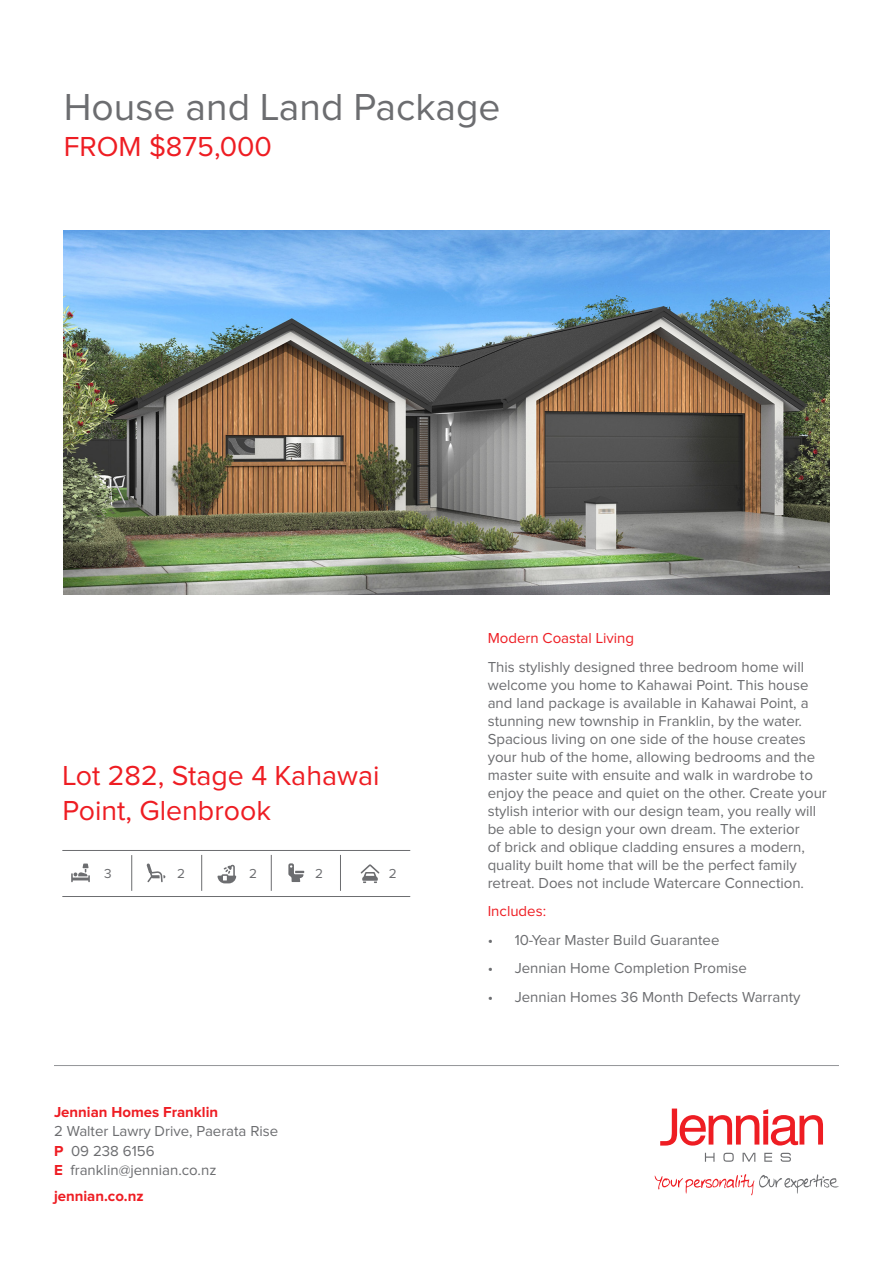
<style>
.page{position:relative;width:893px;height:1263px;background:#fff}
.page>*{position:absolute;margin:0;border:0;box-sizing:border-box;transform-origin:0 0}
.House_and_Land_Packa{font:39px "Proxima Nova";color:#6c6d70}
.Address{font:28.5px/34.5px "Proxima Nova";color:#ee1d23}
.Price{font:28.5px "Proxima Nova";color:#ee1d23}
.Body_Text_-_Discript{font:15px/18px "Proxima Nova";color:#6c6d70}
.t1{font:700 15px "Proxima Nova";color:#ee1d23}
.Body_Text_-_Discript-2{font:15px "Proxima Nova";color:#ee1d23}
.t2{font:13.5px "Proxima Nova";color:#6c6d70}
.s1{font-weight:700;color:#ee1d23}
</style>
<div class="page">
<svg style="left:218px;top:864px;width:18px;height:19px"></svg>
<svg style="left:361px;top:864px;width:18px;height:19px"></svg>
<svg style="left:288px;top:863px;width:16px;height:19px"></svg>
<hr style="left:131px;top:855px;width:1px;height:36px;background:#6c6d70">
<hr style="left:201px;top:855px;width:1px;height:36px;background:#6c6d70">
<hr style="left:271px;top:855px;width:1px;height:36px;background:#6c6d70">
<hr style="left:340px;top:855px;width:1px;height:36px;background:#6c6d70">
<hr style="left:62px;top:850px;width:348px;height:1px;background:#6c6d70">
<hr style="left:62px;top:896px;width:348px;height:1px;background:#6c6d70">
<svg style="left:71px;top:863px;width:19px;height:19px"></svg>
<svg style="left:147px;top:863px;width:18px;height:19px"></svg>
<img style="left:63px;top:230px;width:766px;height:364px">
<hr style="left:54px;top:1065px;width:785px;height:1px;background:#939598">
<svg style="left:660px;top:1108px;width:163px;height:37px"></svg>
<svg style="left:705px;top:1153px;width:9px;height:9px"></svg>
<svg style="left:723px;top:1153px;width:11px;height:9px"></svg>
<svg style="left:743px;top:1153px;width:12px;height:9px"></svg>
<svg style="left:764px;top:1153px;width:8px;height:9px"></svg>
<svg style="left:780px;top:1153px;width:11px;height:9px"></svg>
<svg style="left:655px;top:1174px;width:184px;height:21px"></svg>
<p class="House_and_Land_Packa" style="left:64px;top:89px;width:438px">House and Land Package</p>
<p class="Price" style="left:64px;top:133px;width:210px">FROM $875,000</p>
<p class="Address" style="left:62px;top:760px;width:319px">Lot 282, Stage 4 Kahawai<br>Point, Glenbrook</p>
<p class="t2" style="left:104px;top:867px;width:9px">3</p>
<p class="t2" style="left:177px;top:867px;width:9px">2</p>
<p class="t2" style="left:249px;top:867px;width:9px">2</p>
<p class="t2" style="left:315px;top:867px;width:9px">2</p>
<p class="t2" style="left:389px;top:867px;width:9px">2</p>
<p class="t1" style="left:54px;top:1105px;width:166px">Jennian Homes Franklin</p>
<p class="Body_Text_-_Discript" style="left:54px;top:1122px;width:226px;line-height:19.5px">2 Walter Lawry Drive, Paerata Rise<br><span class="s1">P</span> 09 238 6156</p>
<p class="Body_Text_-_Discript" style="left:54px;top:1162px;width:164px"><span class="s1">E</span> franklin@jennian.co.nz</p>
<p class="t1" style="left:54px;top:1189px;width:91px">jennian.co.nz</p>
<p class="Body_Text_-_Discript-2" style="left:488px;top:631px;width:148px">Modern Coastal Living</p>
<p class="Body_Text_-_Discript" style="left:488px;top:658px;width:341px">This stylishly designed three bedroom home will welcome you home to Kahawai Point. This house and land package is available in Kahawai Point, a stunning new township in Franklin, by the water.<br>Spacious living on one side of the house creates your hub of the home, allowing bedrooms and the master suite with ensuite and walk in wardrobe to enjoy the peace and quiet on the other. Create your stylish interior with our design team, you really will be able to design your own dream. The exterior<br>of brick and oblique cladding ensures a modern, quality built home that will be the perfect family retreat. Does not include Watercare Connection.</p>
<p class="Body_Text_-_Discript-2" style="left:488px;top:904px;width:60px">Includes:</p>
<p class="Body_Text_-_Discript" style="left:488px;top:931px;width:233px">• 10-Year Master Build Guarantee</p>
<p class="Body_Text_-_Discript" style="left:488px;top:960px;width:261px">• Jennian Home Completion Promise</p>
<p class="Body_Text_-_Discript" style="left:488px;top:988px;width:314px">• Jennian Homes 36 Month Defects Warranty</p>
</div>
